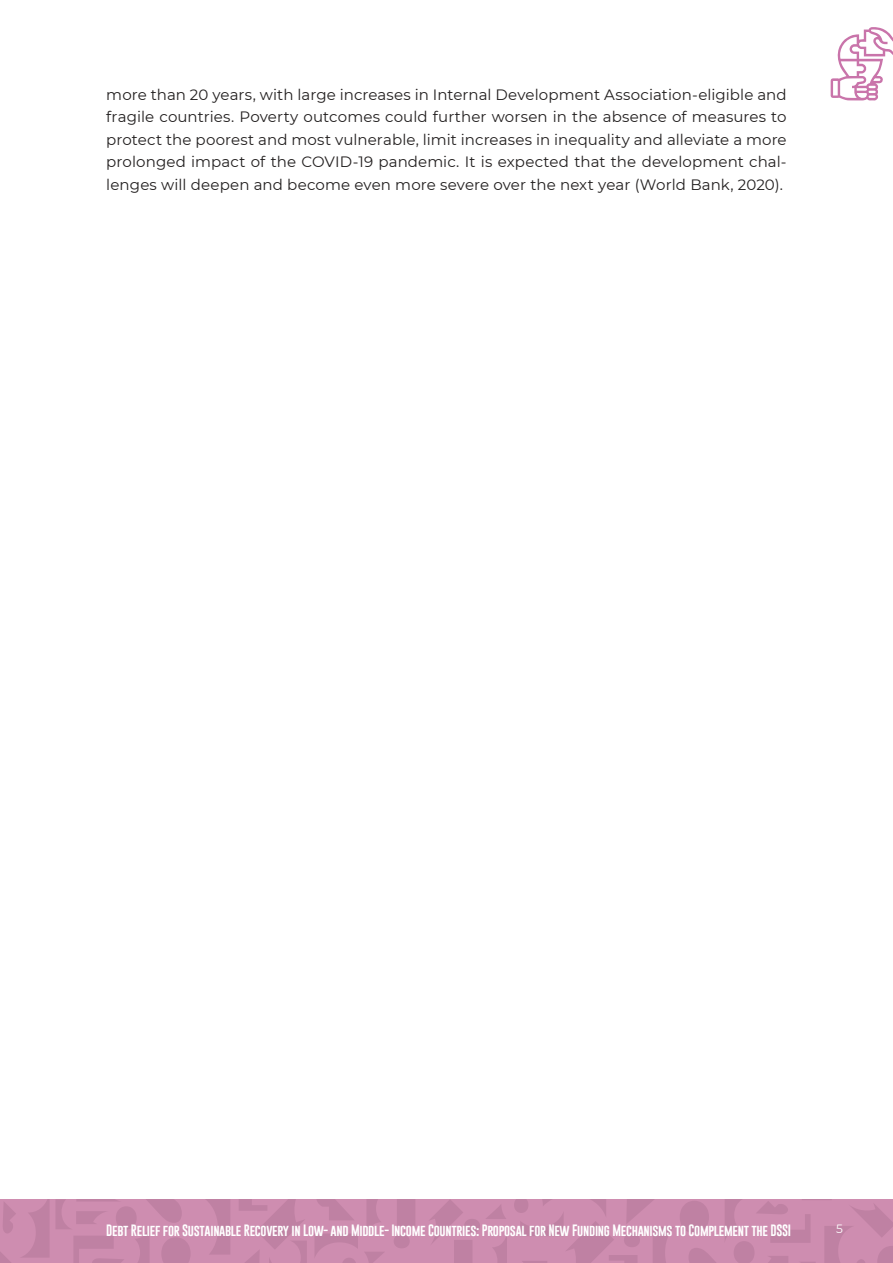
<style>
.page{position:relative;width:893px;height:1263px;background:#fff}
.page>*{position:absolute;margin:0;border:0;box-sizing:border-box;transform-origin:0 0}
.t1{font:15px/22.5px "Montserrat";letter-spacing:.005em;color:#221f1f;text-align:justify}
.t2{font:12px "Gobold";letter-spacing:-.025em;color:#fff}
.t3{font:12px "Montserrat";color:#fff}
</style>
<div class="page">
<div style="left:0;top:1199px;width:893px;height:64px;background:#ce8db0"></div>
<svg style="left:514px;top:1199px;width:379px;height:64px"></svg>
<svg style="left:430px;top:1200px;width:77px;height:63px"></svg>
<svg style="left:0;top:1199px;width:415px;height:64px"></svg>
<svg style="left:831px;top:27px;width:62px;height:74px"></svg>
<p class="t1" style="left:106px;top:83px;width:682px">more than 20 years, with large increases in Internal Development Association-eligible and fragile countries. Poverty outcomes could further worsen in the absence of measures to protect the poorest and most vulnerable, limit increases in inequality and alleviate a more prolonged impact of the COVID-19 pandemic. It is expected that the development chal&shy;lenges will deepen and become even more severe over the next year (World Bank, 2020).</p>
<p class="t2" style="left:106px;top:1225px;width:686px">Debt Relief for Sustainable Recovery in Low- and Middle- Income Countries: Proposal for New Funding Mechanisms to Complement the DSSI</p>
<p class="t3" style="left:836px;top:1223px;width:8px">5</p>
</div>
